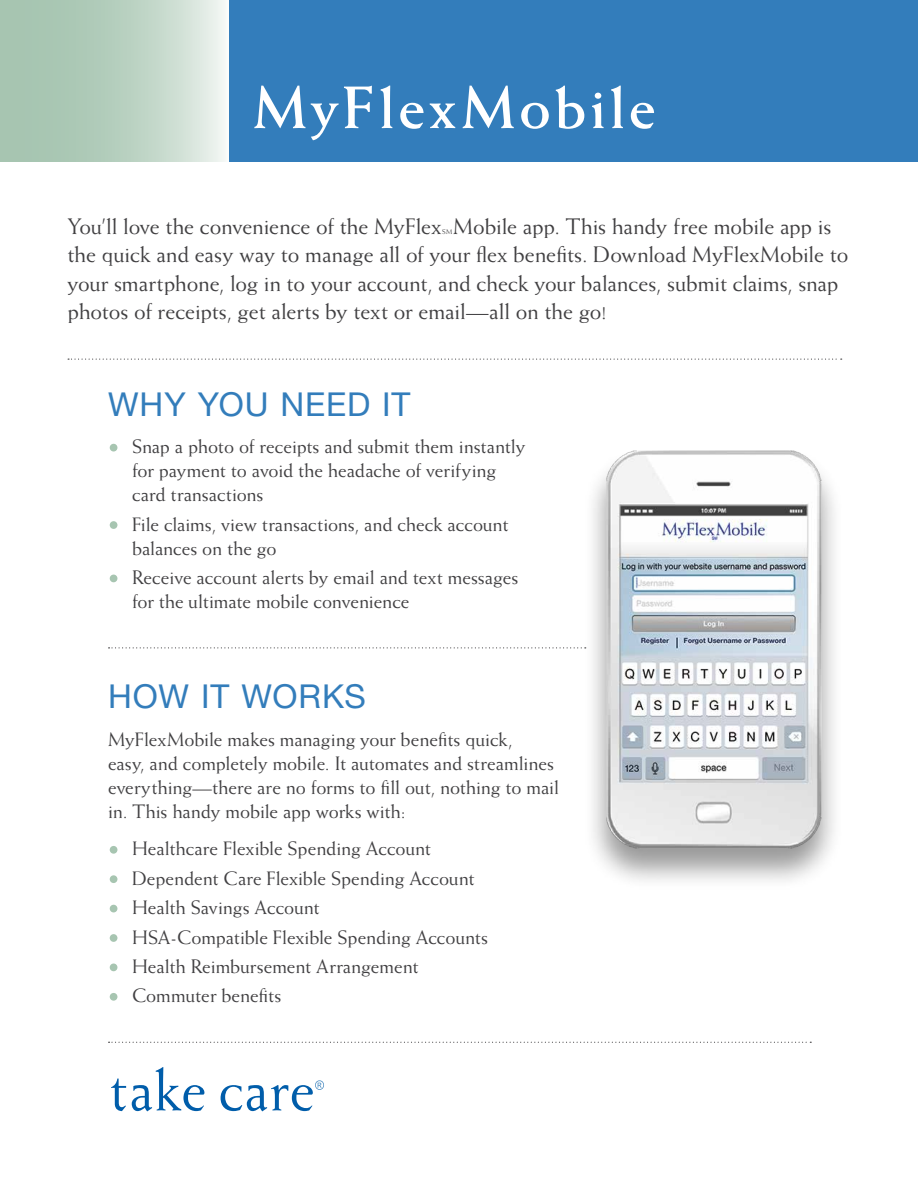
<style>
.page{position:relative;width:918px;height:1188px;background:#fff}
.page>*{position:absolute;margin:0;border:0;box-sizing:border-box;transform-origin:0 0}
.t1{font:700 60px "Weiss";letter-spacing:.06em;color:#fff}
.t2{font:33px "Helvetica Neue LT Pro";letter-spacing:.03em;color:#337dbb}
.t3{font:22.5px/28.5px "Weiss";letter-spacing:-.005em;color:#414042}
.t4{font:19.5px/24px "Weiss";letter-spacing:-.005em;color:#414042}
.t5{font:7.05px "Weiss";color:#414042}
.s1{font-size:22.5px;color:#fff}
</style>
<div class="page">
<svg style="left:68px;top:359px;width:774px;height:1px"></svg>
<div style="left:229px;top:0;width:689px;height:162px;background:#337dbb"></div>
<svg style="left:111px;top:1079px;width:15px;height:32px"></svg>
<svg style="left:132px;top:1067px;width:72px;height:44px"></svg>
<svg style="left:221px;top:1080px;width:103px;height:31px"></svg>
<svg style="left:109px;top:647px;width:473px;height:1px"></svg>
<svg style="left:109px;top:1042px;width:702px;height:1px"></svg>
<svg style="left:0;top:0;width:224px;height:162px;background:#bcd2c3"></svg>
<div style="left:583px;top:448px;width:262px;height:443px;background:#000;opacity:.4"></div>
<img style="left:606px;top:450px;width:216px;height:399px">
<h1 class="t1" style="left:253px;top:72px;width:405px">MyFlexMobile</h1>
<p class="t3" style="left:68px;top:211px;width:782px;text-indent:386px">Mobile app. This handy free mobile app is the quick and easy way to manage all of your flex benefits. Download MyFlexMobile to your smartphone, log in to your account, and check your balances, submit claims, snap photos of receipts, get alerts by text or email—all on the go!</p>
<p class="t3" style="left:68px;top:211px;width:376px">You’ll love the convenience of the MyFlex</p>
<p class="t5" style="left:442px;top:227px;width:12px">SM</p>
<h2 class="t2" style="left:108px;top:384px;width:304px">WHY YOU NEED IT</h2>
<p class="t4" style="left:132px;top:434px;width:395px;text-indent:-24px"><span class="s1">•</span> Snap a photo of receipts and submit them instantly for payment to avoid the headache of verifying card transactions</p>
<p class="t4" style="left:132px;top:512px;width:378px;text-indent:-24px"><span class="s1">•</span> File claims, view transactions, and check account balances on the go</p>
<p class="t4" style="left:132px;top:565px;width:388px;text-indent:-24px"><span class="s1">•</span> Receive account alerts by email and text messages for the ultimate mobile convenience</p>
<h2 class="t2" style="left:108px;top:676px;width:260px">HOW IT WORKS</h2>
<p class="t4" style="left:108px;top:727px;width:453px">MyFlexMobile makes managing your benefits quick,<br>easy, and completely mobile. It automates and streamlines everything—there are no forms to fill out, nothing to mail in. This handy mobile app works with:</p>
<p class="t4" style="left:108px;top:836px;width:325px"><span class="s1">•</span> Healthcare Flexible Spending Account</p>
<p class="t4" style="left:108px;top:866px;width:368px"><span class="s1">•</span> Dependent Care Flexible Spending Account</p>
<p class="t4" style="left:108px;top:895px;width:213px"><span class="s1">•</span> Health Savings Account</p>
<p class="t4" style="left:108px;top:925px;width:381px"><span class="s1">•</span> HSA-Compatible Flexible Spending Accounts</p>
<p class="t4" style="left:108px;top:954px;width:312px"><span class="s1">•</span> Health Reimbursement Arrangement</p>
<p class="t4" style="left:108px;top:983px;width:175px"><span class="s1">•</span> Commuter benefits</p>
</div>
